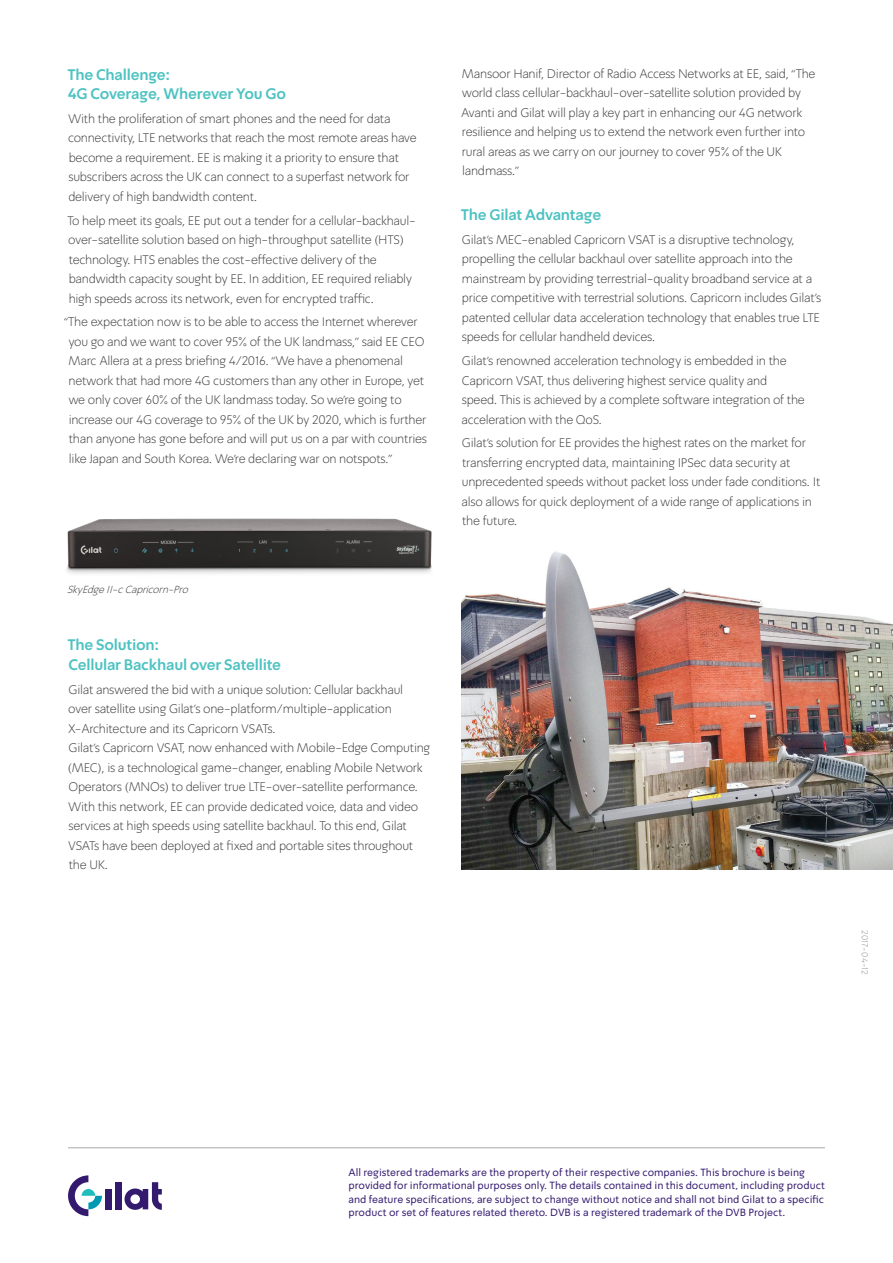
<style>
.page{position:relative;width:893px;height:1263px;background:#fff}
.page>*{position:absolute;margin:0;border:0;box-sizing:border-box;transform-origin:0 0}
.t1{font:700 15px "Simpler Pro";letter-spacing:-.015em;color:#4ec2c2}
.t2{font:300 12.75px/19.5px "Simpler Pro";letter-spacing:-.02em;color:#3e3e3f}
.t3{font:10.5px/13.5px "Simpler Pro";color:#331a6f}
.t4{font:italic 300 10.5px "Simpler Pro";color:#3e3e3f}
.new{font:300 9px "Simpler Pro";letter-spacing:.01em;color:#939598}
</style>
<div class="page">
<img style="left:461px;top:551px;width:432px;height:318px">
<img style="left:66px;top:518px;width:366px;height:56px">
<svg style="left:68px;top:1175px;width:34px;height:41px"></svg>
<div style="left:105px;top:1189px;width:6px;height:20px;background:#331a6f"></div>
<div style="left:115px;top:1182px;width:6px;height:27px;background:#331a6f"></div>
<svg style="left:125px;top:1182px;width:37px;height:28px"></svg>
<hr style="left:68px;top:1147px;width:757px;height:1px;background:#a8a9ad">
<p class="t1" style="left:67px;top:65px;width:104px">The Challenge:</p>
<p class="t1" style="left:68px;top:84px;width:220px">G4 Coverage, Wherever You Go</p>
<p class="t2" style="left:68px;top:109px;width:350px">With the proliferation of smart phones and the need for data connectivity, LTE networks that reach the most remote areas have become a requirement. EE is making ait priority to ensure that subscribers across the UK can connect to a superfast network for delivery of high bandwidth content.</p>
<p class="t2" style="left:68px;top:230px;width:337px">over-satellite solution based on high-throughput satellite (HTS(</p>
<p class="t2" style="left:67px;top:210px;width:350px">To help meet its goals, EE put out a tender for a cellular-backhaul-</p>
<p class="t2" style="left:69px;top:249px;width:345px">technology. HTS enables the cost-effective delivery of the bandwidth capacity sought by EE In. addition, EE required reliably high speeds across its network, even for encrypted traffic.</p>
<p class="t2" style="left:69px;top:312px;width:360px;text-indent:-4px">“The expectation now is to be able to access the Internet wherever you go and we want to cover 95% of the UK landmass ” , said EE CEO Marc Allera at a press briefing 4/2016. “We have a phenomenal network that had more G4 customers than any other in Europe, yet we only cover 60% of the UK landmass today. So wer e’ going to increase our G4 coverage to 95% of the UK by 2020, which is further than anyone has gone before and will put us on a par with countries like Japan and South Korea. Wer e’ declaring war on notspots “.</p>
<p class="t4" style="left:67px;top:583px;width:126px">SkyEdge c-I I Capricorn Pro</p>
<p class="t4" style="left:168px;top:583px;width:10px">-</p>
<p class="t1" style="left:67px;top:635px;width:93px">The Solution:</p>
<p class="t1" style="left:68px;top:655px;width:214px">Cellular Backhaul over Satellite</p>
<p class="t2" style="left:68px;top:679px;width:337px">Gilat answered the bid with a unique solution: Cellular backhaul over satellite using Gilats’ one-platform/multiple-application<br>-X Architecture and its Capricorn VSATs.</p>
<p class="t2" style="left:68px;top:738px;width:364px">Gilats’ Capricorn VSAT, now enhanced with Mobile-Edge Computing (MEC i s,) a technological game-changer, enabling Mobile Network Operators (MNOs) to deliver true LTE-over-satellite performance.<br>With this network, EE can provide dedicated voice, data and video services at high speeds using satellite backhaul. To this end, Gilat VSATs have been deployed at fixed and portable sites throughout the UK.</p>
<p class="t2" style="left:461px;top:63px;width:356px">Mansoor Hanif, Director of Radio Access Networks at EE, said “, The world class cellular-backhaul-over-satellite solution provided by Avanti and Gilat will play a key part in enhancing our G4 network resilience and helping us to extend the network even further into rural areas as we carry on our journey to cover 95% of the UK landmass “.</p>
<p class="t1" style="left:461px;top:205px;width:142px">The Gilat Advantage</p>
<p class="t2" style="left:462px;top:230px;width:361px">Gilats’ MEC-enabled Capricorn VSAT is a disruptive technology, propelling the cellular backhaul over satellite approach into the mainstream by providing terrestrial-quality broadband service at a price competitive with terrestrial solutions. Capricorn includes Gilats’ patented cellular data acceleration technology that enables true LTE speeds for cellular handheld devices.</p>
<p class="t2" style="left:461px;top:351px;width:345px">Gilats’ renowned acceleration technology is embedded in the Capricorn VSAT, thus delivering highest service quality and speed. This is achieved by a complete software integration of the acceleration with the QoS.</p>
<p class="t2" style="left:461px;top:433px;width:360px">Gilats’ solution for EE provides the highest rates on the market for transferring encrypted data, maintaining IPSec data security at unprecedented speeds without packet loss under fade conditions It. also allows for quick deployment of a wide range of applications in the future.</p>
<p class="new" style="left:871px;top:930px;width:46px;rotate:90deg">2017-04-12</p>
<p class="t3" style="left:348px;top:1165px;width:478px">All registered trademarks are the property of their respective companies. This brochure is being provided for informational purposes only. The details contained in this document, including product and feature specifications, are subject to change without notice and shall not bind Gilat to a specific product or set of features related thereto. DVB is a registered trademark of the DVB Project.</p>
</div>
